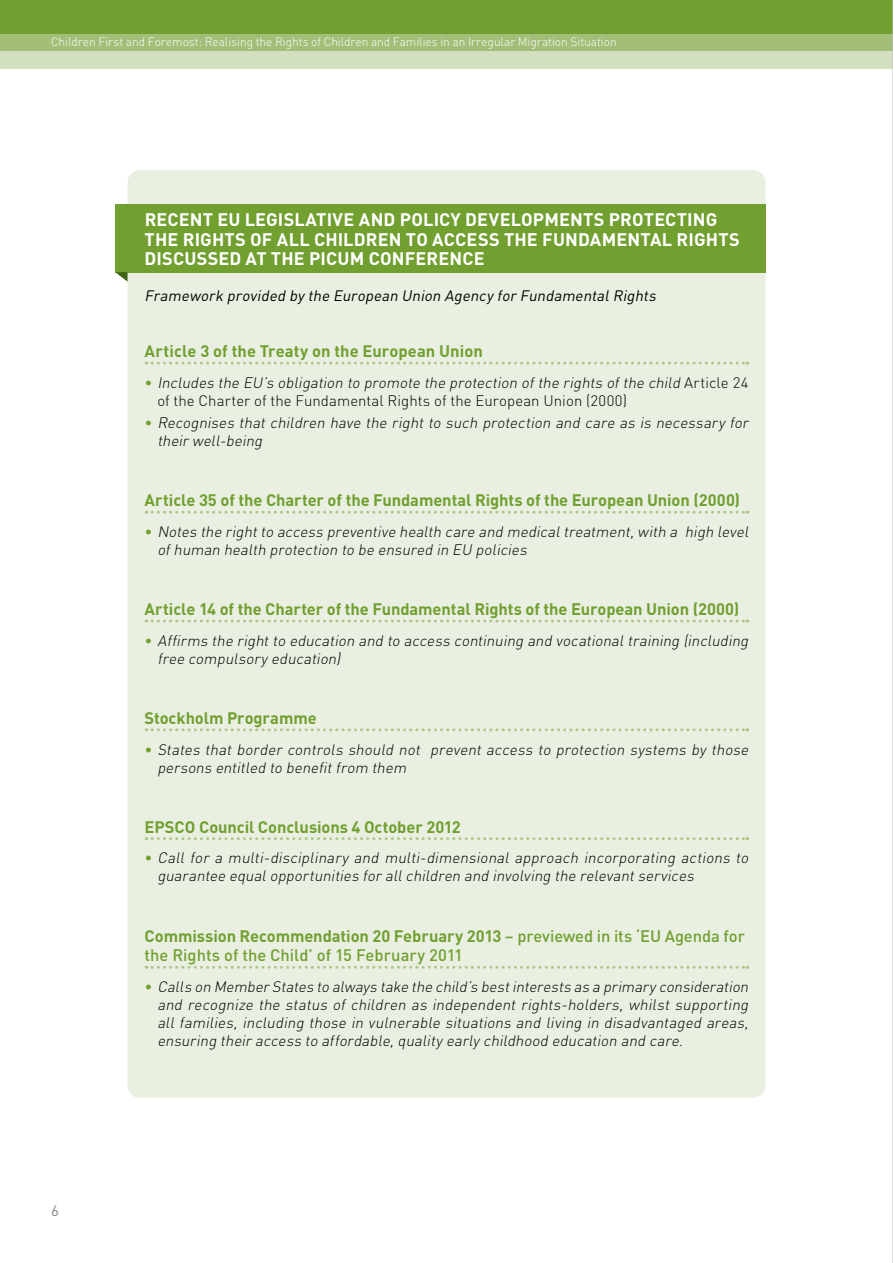
<style>
.page{position:relative;width:893px;height:1263px;background:#fff}
.page>*{position:absolute;margin:0;border:0;box-sizing:border-box;transform-origin:0 0}
.t1{font:700 18px "DIN Pro";letter-spacing:.01em;color:#fff}
.t2{font:700 16.5px "DIN Pro";letter-spacing:-.005em;color:#719f30}
.t3{font:500 16.5px/19.8px "DIN Pro";color:#719f30}
.t4{font:italic 300 15px/18px "DIN Pro";color:#000}
.t5{font:italic 15px "DIN Pro";color:#000}
.t6{font:15px "DIN Pro";color:#808285}
.t7{font:300 12px "DIN Pro";letter-spacing:-.005em;color:#fff}
.s1{font-style:normal;color:#719f30}
.s2{font-style:normal}
.s3{font-weight:700}
</style>
<div class="page">
<div style="left:0;top:0;width:893px;height:34px;background:#719f30"></div>
<div style="left:0;top:34px;width:893px;height:17px;background:#a3be78"></div>
<div style="left:0;top:51px;width:893px;height:17px;background:#d3e0bf"></div>
<hr style="left:892px;top:0;width:1px;height:1263px;background:#bcbec0">
<div style="left:128px;top:170px;width:637px;height:928px;background:#e9f0e1;border-radius:13px"></div>
<div style="left:115px;top:204px;width:650px;height:68px;background:#719f30"></div>
<svg style="left:146px;top:362px;width:602px;height:3px"></svg>
<svg style="left:146px;top:511px;width:602px;height:3px"></svg>
<svg style="left:146px;top:619px;width:602px;height:3px"></svg>
<svg style="left:146px;top:728px;width:602px;height:3px"></svg>
<svg style="left:146px;top:837px;width:602px;height:3px"></svg>
<svg style="left:146px;top:966px;width:602px;height:3px"></svg>
<svg style="left:115px;top:272px;width:13px;height:10px"></svg>
<p class="t7" style="left:51px;top:34px;width:567px">Children First and Foremost: Realising the Rights of Children and Families in an Irregular Migration Situation</p>
<p class="t1" style="left:145px;top:208px;width:24px">Rece</p>
<p class="t1" style="left:190px;top:208px;width:76px">nt EU Legislati</p>
<p class="t1" style="left:333px;top:208px;width:90px">ve and Polic</p>
<p class="t1" style="left:451px;top:208px;width:62px">y Developme</p>
<p class="t1" style="left:570px;top:208px;width:62px">nts Protecti</p>
<p class="t1" style="left:693px;top:208px;width:24px">ng</p>
<p class="t1" style="left:145px;top:227px;width:204px">the Rights of All Childre</p>
<p class="t1" style="left:389px;top:227px;width:67px">n to Access</p>
<p class="t1" style="left:504px;top:227px;width:87px">the Fundame</p>
<p class="t1" style="left:628px;top:227px;width:25px">ntal</p>
<p class="t1" style="left:677px;top:227px;width:53px">Rights</p>
<p class="t1" style="left:145px;top:247px;width:12px">discussed</p>
<p class="t1" style="left:246px;top:247px;width:171px">at the PICUM Confere</p>
<p class="t1" style="left:449px;top:247px;width:25px">nce</p>
<p class="t5" style="left:145px;top:286px;width:516px">Framework provided by the European Union Agency for FundamentalRights</p>
<p class="t2" style="left:145px;top:340px;width:340px">Article 3 of the Treaty on the European Union</p>
<p class="t4" style="left:157px;top:373px;width:593px;text-indent:-13px"><span class="s1">•</span> Includes the EU’s obligation to promote the protection ofthe rights ofthe child <span class="s2">A r t i c l e 2 4 of the Charter of the Fundamental Rights of the European Union (2000)</span></p>
<p class="t4" style="left:157px;top:413px;width:596px;text-indent:-13px"><span class="s1">•</span> Recognises that children have the right to such protection and care as is necessary for theirwell-being</p>
<p class="t2" style="left:145px;top:489px;width:597px">Article 35 of the Charter of the Fundamental Rights of the European Union (2000)</p>
<p class="t4" style="left:157px;top:522px;width:596px;text-indent:-13px"><span class="s1">•</span> Notes the rightto access preventive health care and medicaltreatment,with a high level ofhuman health protection to be ensured in EU policies</p>
<p class="t2" style="left:145px;top:598px;width:596px">Article 14 of the Charter of the Fundamental Rights of the European Union (2000)</p>
<p class="t4" style="left:157px;top:631px;width:596px;text-indent:-13px"><span class="s1">•</span> Affirms the rightto education and to access continuing and vocationaltraining (including free compulsory education)</p>
<p class="t2" style="left:145px;top:707px;width:174px">Stockholm Programme</p>
<p class="t4" style="left:157px;top:740px;width:596px;text-indent:-13px"><span class="s1">•</span> States that border controls should not prevent access to protection systems by those persons entitled to benefitfrom them</p>
<p class="t2" style="left:145px;top:815px;width:318px">EPSCO Council Conclusions 4 October 2012</p>
<p class="t4" style="left:157px;top:848px;width:596px;text-indent:-13px"><span class="s1">•</span> Call for a multi-disciplinary and multi-dimensional approach incorporating actions to guarantee equalopportunities forallchildren and involving the relevantservices</p>
<p class="t6" style="left:51px;top:1200px;width:9px">6</p>
<p class="t3" style="left:145px;top:925px;width:602px"><span class="s3">Commission Recommendation 20 February 2013</span> – previewed in its ‘EU Agenda for the Rights of the Child’ of 15 February 2011</p>
<p class="t4" style="left:157px;top:977px;width:596px;text-align:justify;text-indent:-13px"><span class="s1">•</span> Calls on MemberStates to always take the child’s bestinterests as a primaryconsideration and recognize the status of children as independent rights-holders, whilst supporting all families, including those in vulnerable situations and living in disadvantaged areas, ensuring theiraccess to affordable,quality early childhood education and care.</p>
</div>
